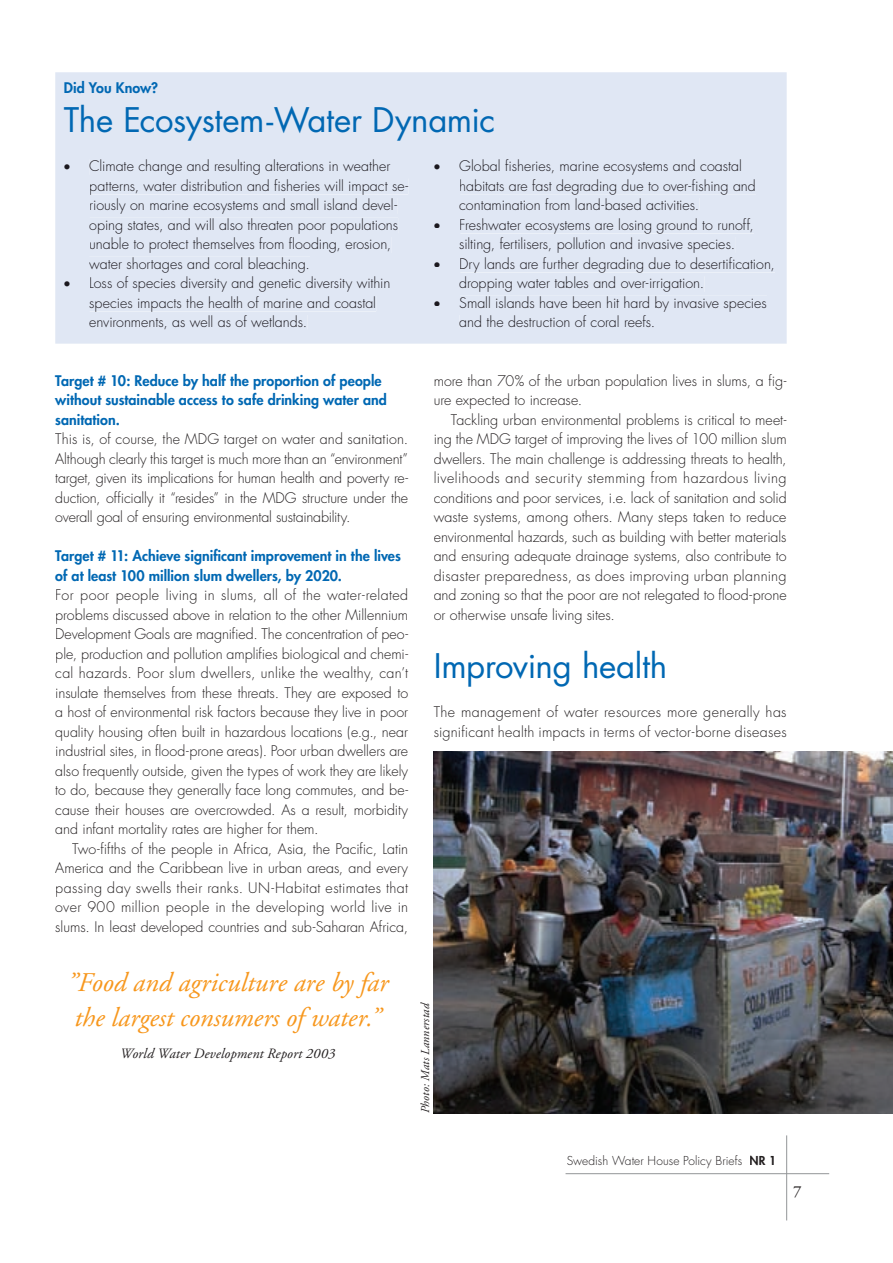
<style>
.page{position:relative;width:893px;height:1263px;background:#fff}
.page>*{position:absolute;margin:0;border:0;box-sizing:border-box;transform-origin:0 0}
.t1{font:33px "Futura";letter-spacing:-.01em;color:#0168b3}
.t2{font:italic 27px/34.5px "Adobe Garamond";color:#f7971d}
.t3{font:300 14.25px/19.5px "Futura";color:#231f20;text-align:justify}
.t4{font:300 14.25px/19.5px "Futura";letter-spacing:-.005em;color:#1b181e}
.t5{font:800 14.25px/19.5px "Futura";color:#0168b3}
.t6{font:300 14.25px/19.5px "Futura";letter-spacing:.02em;color:#231f20}
.t7{font:italic 14.25px "Adobe Garamond";letter-spacing:.01em;color:#231f20}
.t8{font:300 12px "Futura";letter-spacing:.005em;color:#231f20}
.t9{font:italic 12px "Adobe Garamond";letter-spacing:.015em;color:#231f20}
.s1{font-weight:800}
</style>
<div class="page">
<hr style="left:786px;top:1135px;width:1px;height:85px;background:#939598">
<hr style="left:566px;top:1173px;width:263px;height:1px;background:#939598">
<img style="left:434px;top:752px;width:459px;height:361px">
<div style="left:55px;top:72px;width:732px;height:272px;background:#e0e7f4"></div>
<svg style="left:64px;top:164px;width:6px;height:5px"></svg>
<div style="left:90px;top:159px;width:300px;height:16px;background:#e0e7f4"></div>
<div style="left:90px;top:179px;width:318px;height:15px;background:#e0e7f4"></div>
<div style="left:90px;top:198px;width:307px;height:16px;background:#e0e7f4"></div>
<div style="left:90px;top:218px;width:308px;height:15px;background:#e0e7f4"></div>
<div style="left:90px;top:237px;width:301px;height:16px;background:#e0e7f4"></div>
<div style="left:89px;top:257px;width:221px;height:15px;background:#e0e7f4"></div>
<svg style="left:64px;top:281px;width:6px;height:5px"></svg>
<div style="left:90px;top:276px;width:300px;height:16px;background:#e0e7f4"></div>
<div style="left:90px;top:296px;width:286px;height:15px;background:#e0e7f4"></div>
<div style="left:90px;top:315px;width:217px;height:14px;background:#e0e7f4"></div>
<svg style="left:434px;top:164px;width:6px;height:5px"></svg>
<div style="left:460px;top:159px;width:282px;height:16px;background:#e0e7f4"></div>
<div style="left:460px;top:179px;width:296px;height:15px;background:#e0e7f4"></div>
<div style="left:460px;top:198px;width:239px;height:12px;background:#e0e7f4"></div>
<svg style="left:434px;top:223px;width:6px;height:5px"></svg>
<div style="left:460px;top:218px;width:294px;height:15px;background:#e0e7f4"></div>
<div style="left:460px;top:237px;width:275px;height:16px;background:#e0e7f4"></div>
<svg style="left:434px;top:262px;width:6px;height:5px"></svg>
<div style="left:460px;top:257px;width:315px;height:15px;background:#e0e7f4"></div>
<div style="left:460px;top:276px;width:244px;height:16px;background:#e0e7f4"></div>
<svg style="left:434px;top:301px;width:6px;height:5px"></svg>
<div style="left:460px;top:296px;width:307px;height:15px;background:#e0e7f4"></div>
<div style="left:460px;top:315px;width:195px;height:12px;background:#e0e7f4"></div>
<p class="t5" style="left:64px;top:78px;width:96px">Did You Know?</p>
<h1 class="t1" style="left:64px;top:97px;width:433px">The Ecosystem-Water Dynamic</h1>
<p class="t4" style="left:459px;top:156px;width:298px;text-indent:-26px">• Global fisheries, marine ecosystems and coastal habitats are fast degrading due to over-fishing and contamination from land-based activities.</p>
<p class="t4" style="left:434px;top:215px;width:322px;text-align:center">• Freshwater ecosystems are losing ground to runoff, silting, fertilisers, pollution and invasive species.</p>
<p class="t4" style="left:459px;top:254px;width:317px;text-indent:-26px">• Dry lands are further degrading due to desertification, dropping water tables and over-irrigation.</p>
<p class="t4" style="left:459px;top:293px;width:309px;text-indent:-26px">• Small islands have been hit hard by invasive species and the destruction of coral reefs.</p>
<p class="t4" style="left:89px;top:156px;width:320px;text-indent:-26px">• Climate change and resulting alterations in weather patterns, water distribution and fisheries will impact se&shy;riously on marine ecosystems and small island devel&shy;oping states, and will also threaten poor populations unable to protect themselves from flooding, erosion, water shortages and coral bleaching.</p>
<p class="t4" style="left:89px;top:273px;width:303px;text-indent:-26px">• Loss of species diversity and genetic diversity within species impacts the health of marine and coastal environments, as well as of wetlands.</p>
<p class="t5" style="left:55px;top:370px;width:333px">Target # 10: Reduce by half the proportion of people without sustainable access to safe drinking water and sanitation.</p>
<p class="t3" style="left:55px;top:429px;width:354px">This is, of course, the MDG target on water and sanitation.<br>Although clearly this target is much more than an “environment” target, given its implications for human health and poverty re&shy;duction, officially it “resides” in the MDG structure under the overall goal of ensuring environmental sustainability.</p>
<p class="t5" style="left:55px;top:546px;width:347px">Target # 11: Achieve significant improvement in the lives of at least 100 million slum dwellers, by 2020.</p>
<p class="t3" style="left:55px;top:585px;width:354px">For poor people living in slums, all of the water-related problems discussed above in relation to the other Millennium Development Goals are magnified. The concentration of peo&shy;ple, production and pollution amplifies biological and chemi&shy;cal hazards. Poor slum dwellers, unlike the wealthy, can’t insulate themselves from these threats. They are exposed to a host of environmental risk factors because they live in poor quality housing often built in hazardous locations (e.g., near industrial sites, in flood-prone areas). Poor urban dwellers are also frequently outside, given the types of work they are likely to do, because they generally face long commutes, and be&shy;cause their houses are overcrowded. As a result, morbidity and infant mortality rates are higher for them.</p>
<p class="t3" style="left:55px;top:839px;width:354px;text-indent:17px">Two-fifths of the people in Africa, Asia, the Pacific, Latin America and the Caribbean live in urban areas, and every passing day swells their ranks. UN-Habitat estimates that over 900 million people in the developing world live in slums. In least developed countries and sub-Saharan Africa,</p>
<p class="t3" style="left:434px;top:371px;width:354px">more than 70% of the urban population lives in slums, a fig&shy;ure expected to increase.</p>
<p class="t3" style="left:434px;top:410px;width:354px;text-indent:17px">Tackling urban environmental problems is critical to meet&shy;ing the MDG target of improving the lives of 100 million slum dwellers. The main challenge is addressing threats to health, livelihoods and security stemming from hazardous living conditions and poor services, i.e. lack of sanitation and solid waste systems, among others. Many steps taken to reduce environmental hazards, such as building with better materials and ensuring adequate drainage systems, also contribute to disaster preparedness, as does improving urban planning and zoning so that the poor are not relegated to flood-prone or otherwise unsafe living sites.</p>
<h1 class="t1" style="left:434px;top:643px;width:235px">Improving health</h1>
<p class="t6" style="left:434px;top:702px;width:354px">The management of water resources more generally has significant health impacts in terms of vector-borne diseases</p>
<h2 class="t2" style="left:67px;top:966px;width:322px">”Food and agriculture are by far the largest consumers of water.”</h2>
<p class="t7" style="left:120px;top:1045px;width:216px">World Water Development Report 2003</p>
<p class="t9" style="left:419px;top:1113px;width:113px;rotate:-90deg">Photo: Mats Lannerstad</p>
<p class="t8" style="left:567px;top:1153px;width:211px">Swedish Water House Policy Briefs <span class="s1">NR 1</span></p>
</div>
